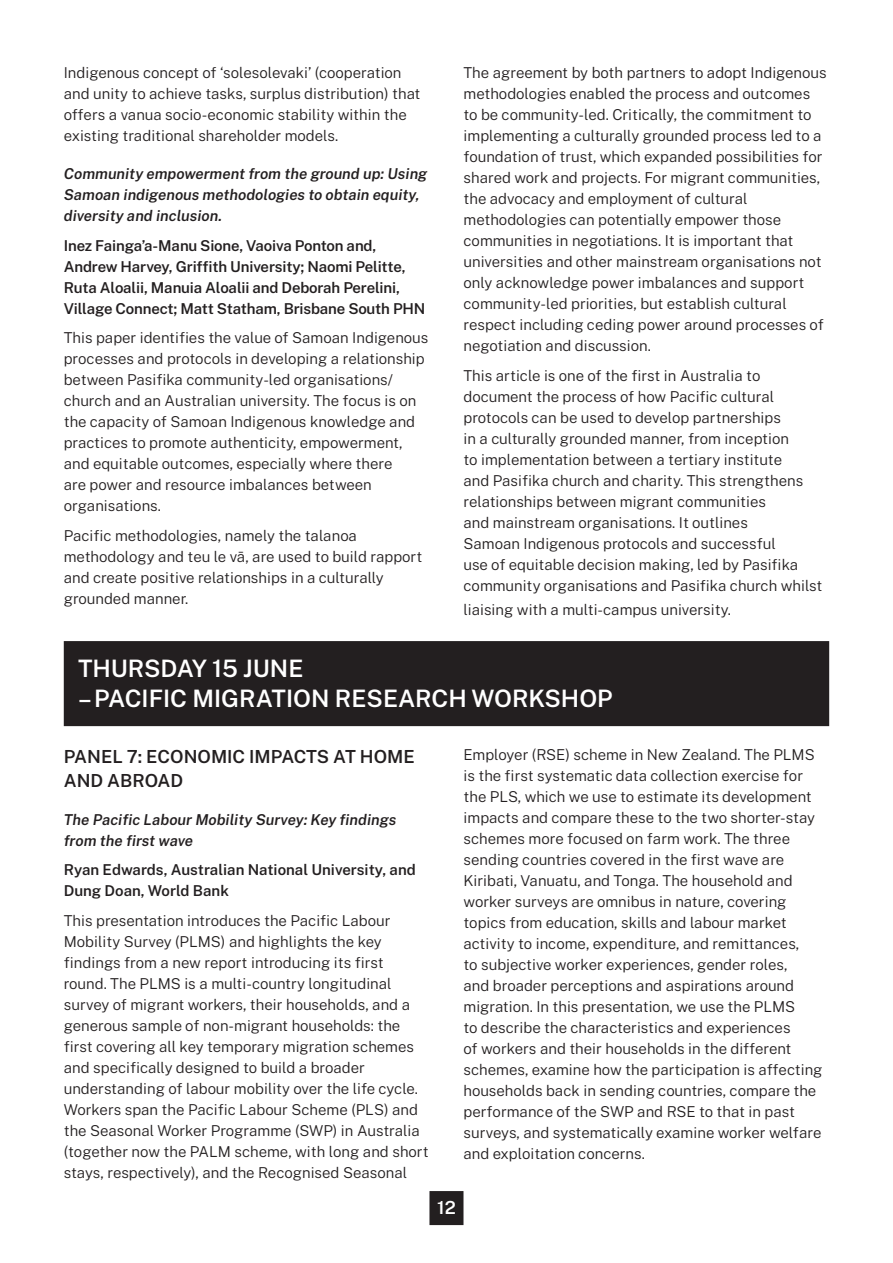
<style>
.page{position:relative;width:893px;height:1263px;background:#fff}
.page>*{position:absolute;margin:0;border:0;box-sizing:border-box;transform-origin:0 0}
.Day_heading{font:600 24px "Public Sans";color:#fff}
.Panel_heading{font:600 18px/24px "Public Sans";color:#231f20}
.t1{font:600 18px "Public Sans";color:#fff}
.Text{font:300 15px/21px "Public Sans";color:#231f20}
.Presenter{font:600 15px/21px "Public Sans";letter-spacing:-.01em;color:#231f20}
.Paper_title{font:italic 600 15px/21px "Public Sans";color:#231f20}
</style>
<div class="page">
<div style="left:430px;top:1192px;width:33px;height:32px;background:#231f20"></div>
<div style="left:429px;top:1191px;width:34px;height:34px;border:2px solid #231f20"></div>
<div style="left:65px;top:642px;width:763px;height:83px;background:#231f20"></div>
<div style="left:64px;top:641px;width:765px;height:85px;border:2px solid #231f20"></div>
<p class="Text" style="left:64px;top:61px;width:358px">Indigenous concept of ‘solesolevaki’ (cooperation and unity to achieve tasks, surplus distribution) that offers a vanua socio-economic stability within the existing traditional shareholder models.</p>
<p class="Paper_title" style="left:64px;top:163px;width:365px">Community empowerment from the ground up: Using<br>Samoan indigenous methodologies to obtain equity, diversity and inclusion.</p>
<p class="Presenter" style="left:64px;top:234px;width:363px">Inez Fainga’a-Manu Sione, Vaoiva Ponton and, Andrew Harvey, Griffith University; Naomi Pelitte, Ruta Aloalii, Manuia Aloalii and Deborah Perelini, Village Connect; Matt Statham, Brisbane South PHN</p>
<p class="Text" style="left:64px;top:326px;width:366px">This paper identifies the value of Samoan Indigenous processes and protocols in developing a relationship between Pasifika community-led organisations/ church and an Australian university. The focus is on the capacity of Samoan Indigenous knowledge and practices to promote authenticity, empowerment, and equitable outcomes, especially where there<br>are power and resource imbalances between organisations.</p>
<p class="Text" style="left:64px;top:524px;width:360px">Pacific methodologies, namely the talanoa methodology and teu le vā, are used to build rapport and create positive relationships in a culturally grounded manner.</p>
<p class="Text" style="left:463px;top:61px;width:365px">The agreement by both partners to adopt Indigenous methodologies enabled the process and outcomes to be community-led. Critically, the commitment to implementing a culturally grounded process led to a foundation of trust, which expanded possibilities for shared work and projects. For migrant communities, the advocacy and employment of cultural methodologies can potentially empower those communities in negotiations. It is important that universities and other mainstream organisations not only acknowledge power imbalances and support community-led priorities, but establish cultural respect including ceding power around processes of negotiation and discussion.</p>
<p class="Text" style="left:463px;top:364px;width:360px">This article is one of the first in Australia to document the process of how Pacific cultural protocols can be used to develop partnerships<br>in a culturally grounded manner, from inception<br>to implementation between a tertiary institute<br>and Pasifika church and charity. This strengthens relationships between migrant communities<br>and mainstream organisations. It outlines<br>Samoan Indigenous protocols and successful<br>use of equitable decision making, led by Pasifika community organisations and Pasifika church whilst</p>
<p class="Text" style="left:463px;top:598px;width:269px">liaising with a multi-campus university.</p>
<p class="Day_heading" style="left:78px;top:651px;width:227px">THURSDAY 15 JUNE</p>
<p class="Day_heading" style="left:78px;top:681px;width:536px">– PACIFIC MIGRATION RESEARCH WORKSHOP</p>
<p class="Panel_heading" style="left:64px;top:743px;width:352px">PANEL 7: ECONOMIC IMPACTS AT HOME<br>AND ABROAD</p>
<p class="Paper_title" style="left:64px;top:808px;width:334px">The Pacific Labour Mobility Survey: Key findings from the first wave</p>
<p class="Presenter" style="left:64px;top:858px;width:354px">Ryan Edwards, Australian National University, and<br>Dung Doan, World Bank</p>
<p class="Text" style="left:64px;top:909px;width:366px">This presentation introduces the Pacific Labour Mobility Survey (PLMS) and highlights the key findings from a new report introducing its first round. The PLMS is a multi-country longitudinal survey of migrant workers, their households, and a generous sample of non-migrant households: the first covering all key temporary migration schemes and specifically designed to build a broader understanding of labour mobility over the life cycle.<br>Workers span the Pacific Labour Scheme (PLS) and the Seasonal Worker Programme (SWP) in Australia (together now the PALM scheme, with long and short stays, respectively), and the Recognised Seasonal</p>
<p class="Text" style="left:463px;top:743px;width:361px">Employer (RSE) scheme in New Zealand. The PLMS is the first systematic data collection exercise for the PLS, which we use to estimate its development impacts and compare these to the two shorter-stay schemes more focused on farm work. The three sending countries covered in the first wave are Kiribati, Vanuatu, and Tonga. The household and worker surveys are omnibus in nature, covering topics from education, skills and labour market activity to income, expenditure, and remittances,<br>to subjective worker experiences, gender roles,<br>and broader perceptions and aspirations around migration. In this presentation, we use the PLMS<br>to describe the characteristics and experiences<br>of workers and their households in the different schemes, examine how the participation is affecting households back in sending countries, compare the performance of the SWP and RSE to that in past surveys, and systematically examine worker welfare and exploitation concerns.</p>
<p class="t1" style="left:437px;top:1194px;width:20px">12</p>
</div>
